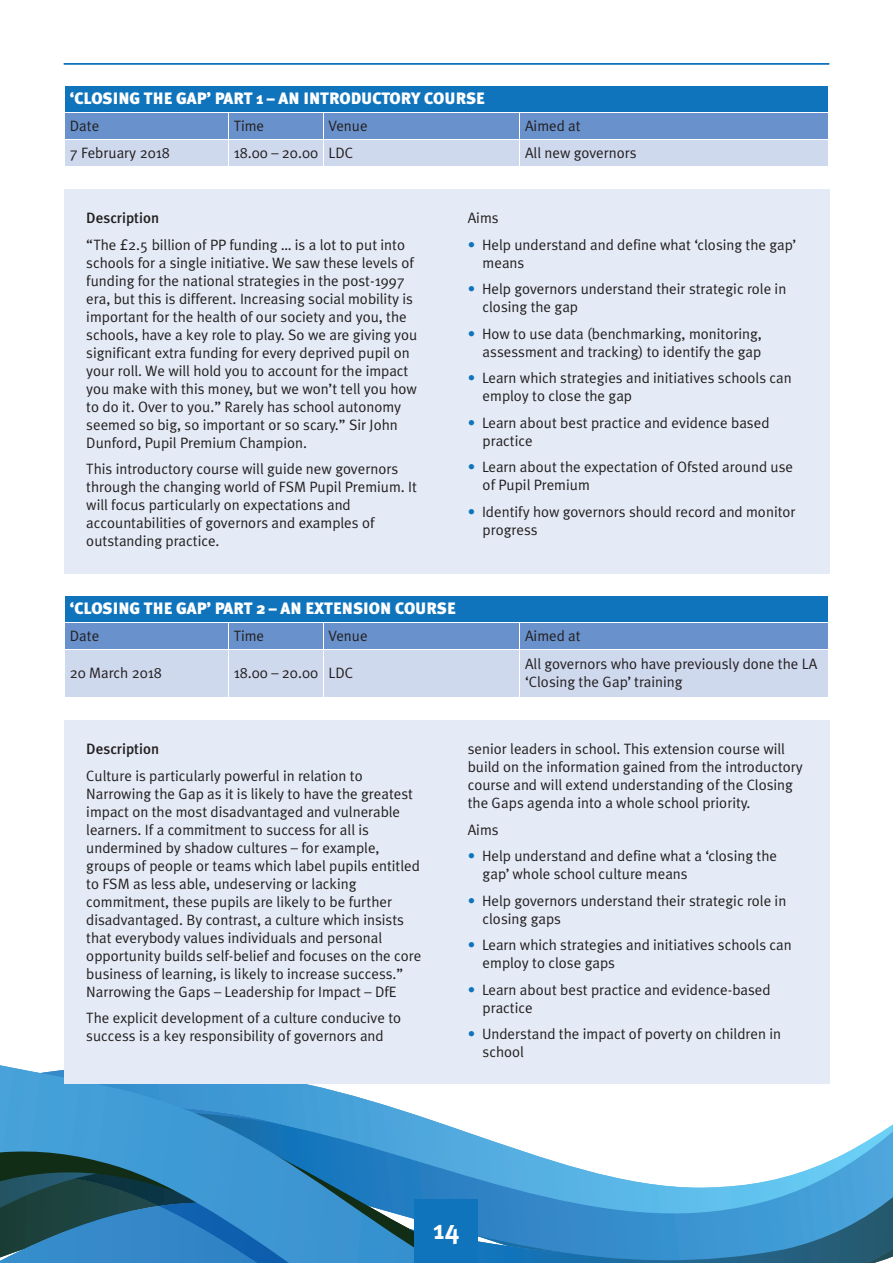
<style>
.page{position:relative;width:893px;height:1263px;background:#fff}
.page>*{position:absolute;margin:0;border:0;box-sizing:border-box;transform-origin:0 0}
.t1{font:700 27px "Meta Plus";color:#fff}
.t2{font:900 16.5px "Meta Plus";color:#fff}
.t3{font:15px/18px "Meta Plus Normal";color:#231f20}
.t4{font:500 15px "Meta Plus";color:#231f20}
.s1{color:#1074bc}
</style>
<div class="page">
<svg style="left:508px;top:1124px;width:385px;height:139px"></svg>
<svg style="left:463px;top:1131px;width:45px;height:132px;background:#4a9ad2"></svg>
<svg style="left:0;top:1065px;width:463px;height:198px;background:#3e8ab9"></svg>
<div style="left:415px;top:1199px;width:63px;height:64px;background:#1074bc"></div>
<hr style="left:64px;top:63px;width:765px;height:2px;background:#1074bc">
<div style="left:64px;top:189px;width:765px;height:385px;background:#e5ebf6"></div>
<div style="left:64px;top:720px;width:765px;height:363px;background:#e5ebf6"></div>
<div style="left:65px;top:87px;width:763px;height:25px;background:#1074bc"></div>
<div style="left:65px;top:114px;width:163px;height:25px;background:#6992cc"></div>
<div style="left:229px;top:114px;width:94px;height:25px;background:#6992cc"></div>
<div style="left:324px;top:114px;width:195px;height:25px;background:#6992cc"></div>
<div style="left:520px;top:114px;width:308px;height:25px;background:#6992cc"></div>
<div style="left:65px;top:141px;width:163px;height:25px;background:#cfd9ee"></div>
<div style="left:229px;top:141px;width:94px;height:25px;background:#cfd9ee"></div>
<div style="left:324px;top:141px;width:195px;height:25px;background:#cfd9ee"></div>
<div style="left:520px;top:141px;width:308px;height:25px;background:#cfd9ee"></div>
<div style="left:65px;top:596px;width:763px;height:26px;background:#1074bc"></div>
<div style="left:65px;top:623px;width:163px;height:26px;background:#6992cc"></div>
<div style="left:229px;top:623px;width:94px;height:26px;background:#6992cc"></div>
<div style="left:324px;top:623px;width:195px;height:26px;background:#6992cc"></div>
<div style="left:520px;top:623px;width:308px;height:26px;background:#6992cc"></div>
<div style="left:65px;top:650px;width:163px;height:47px;background:#cfd9ee"></div>
<div style="left:229px;top:650px;width:94px;height:47px;background:#cfd9ee"></div>
<div style="left:324px;top:650px;width:195px;height:47px;background:#cfd9ee"></div>
<div style="left:520px;top:650px;width:308px;height:47px;background:#cfd9ee"></div>
<p class="t2" style="left:70px;top:89px;width:417px">‘CLOSING THE GAP’ PART 1 – AN INTRODUCTORY COURSE</p>
<p class="t3" style="left:70px;top:116px;width:31px">Date</p>
<p class="t3" style="left:234px;top:116px;width:32px">Time</p>
<p class="t3" style="left:329px;top:116px;width:41px">Venue</p>
<p class="t3" style="left:525px;top:116px;width:57px">Aimed at</p>
<p class="t3" style="left:70px;top:143px;width:102px">7 February 2018</p>
<p class="t3" style="left:234px;top:143px;width:121px">18.00 – 20.00 LDC</p>
<p class="t3" style="left:525px;top:143px;width:113px">All new governors</p>
<p class="t4" style="left:86px;top:209px;width:74px">Description</p>
<p class="t3" style="left:86px;top:235px;width:333px">“The £2.5 billion of PP funding … is a lot to put into schools for a single initiative. We saw these levels of funding for the national strategies in the post-1997 era, but this is different. Increasing social mobility is important for the health of our society and you, the schools, have a key role to play. So we are giving you significant extra funding for every deprived pupil on your roll. We will hold you to account for the impact you make with this money, but we won’t tell you how to do it. Over to you.” Rarely has school autonomy seemed so big, so important or so scary.” Sir John Dunford, Pupil Premium Champion.</p>
<p class="t3" style="left:86px;top:460px;width:332px">This introductory course will guide new governors through the changing world of FSM Pupil Premium. It will focus particularly on expectations and accountabilities of governors and examples of outstanding practice.</p>
<p class="t3" style="left:468px;top:209px;width:32px">Aims</p>
<p class="t3" style="left:483px;top:235px;width:315px;text-indent:-15px"><span class="s1">•</span> Help understand and define what ‘closing the gap’ means</p>
<p class="t3" style="left:483px;top:280px;width:305px;text-indent:-15px"><span class="s1">•</span> Help governors understand their strategic role in closing the gap</p>
<p class="t3" style="left:468px;top:324px;width:296px;text-align:right"><span class="s1">•</span> How to use data (benchmarking, monitoring, assessment and tracking) to identify the gap</p>
<p class="t3" style="left:483px;top:369px;width:310px;text-indent:-15px"><span class="s1">•</span> Learn which strategies and initiatives schools can employ to close the gap</p>
<p class="t3" style="left:483px;top:413px;width:288px;text-indent:-15px"><span class="s1">•</span> Learn about best practice and evidence based practice</p>
<p class="t3" style="left:483px;top:458px;width:312px;text-indent:-15px"><span class="s1">•</span> Learn about the expectation of Ofsted around use of Pupil Premium</p>
<p class="t3" style="left:483px;top:502px;width:314px;text-indent:-15px"><span class="s1">•</span> Identify how governors should record and monitor progress</p>
<p class="t2" style="left:70px;top:599px;width:388px">‘CLOSING THE GAP’ PART 2 – AN EXTENSION COURSE</p>
<p class="t3" style="left:70px;top:626px;width:31px">Date</p>
<p class="t3" style="left:234px;top:626px;width:32px">Time</p>
<p class="t3" style="left:329px;top:626px;width:41px">Venue</p>
<p class="t3" style="left:525px;top:626px;width:57px">Aimed at</p>
<p class="t3" style="left:70px;top:664px;width:94px">20 March 2018</p>
<p class="t3" style="left:234px;top:664px;width:121px">18.00 – 20.00 LDC</p>
<p class="t3" style="left:525px;top:655px;width:294px">All governors who have previously done the LA ‘Closing the Gap’ training</p>
<p class="t4" style="left:86px;top:740px;width:74px">Description</p>
<p class="t3" style="left:86px;top:767px;width:337px">Culture is particularly powerful in relation to Narrowing the Gap as it is likely to have the greatest impact on the most disadvantaged and vulnerable learners. If a commitment to success for all is undermined by shadow cultures – for example, groups of people or teams which label pupils entitled to FSM as less able, undeserving or lacking commitment, these pupils are likely to be further disadvantaged. By contrast, a culture which insists that everybody values individuals and personal opportunity builds self-belief and focuses on the core business of learning, is likely to increase success.” Narrowing the Gaps – Leadership for Impact – DfE</p>
<p class="t3" style="left:86px;top:1009px;width:317px">The explicit development of a culture conducive to success is a key responsibility of governors and</p>
<p class="t3" style="left:468px;top:740px;width:337px">senior leaders in school. This extension course will build on the information gained from the introductory course and will extend understanding of the Closing the Gaps agenda into a whole school priority.</p>
<p class="t3" style="left:468px;top:821px;width:32px">Aims</p>
<p class="t3" style="left:483px;top:847px;width:296px;text-indent:-15px"><span class="s1">•</span> Help understand and define what a ‘closing the gap’ whole school culture means</p>
<p class="t3" style="left:483px;top:892px;width:305px;text-indent:-15px"><span class="s1">•</span> Help governors understand their strategic role in closing gaps</p>
<p class="t3" style="left:483px;top:936px;width:310px;text-indent:-15px"><span class="s1">•</span> Learn which strategies and initiatives schools can employ to close gaps</p>
<p class="t3" style="left:483px;top:981px;width:290px;text-indent:-15px"><span class="s1">•</span> Learn about best practice and evidence-based practice</p>
<p class="t3" style="left:483px;top:1025px;width:300px;text-indent:-15px"><span class="s1">•</span> Understand the impact of poverty on children in school</p>
<h1 class="t1" style="left:433px;top:1214px;width:28px">14</h1>
</div>
